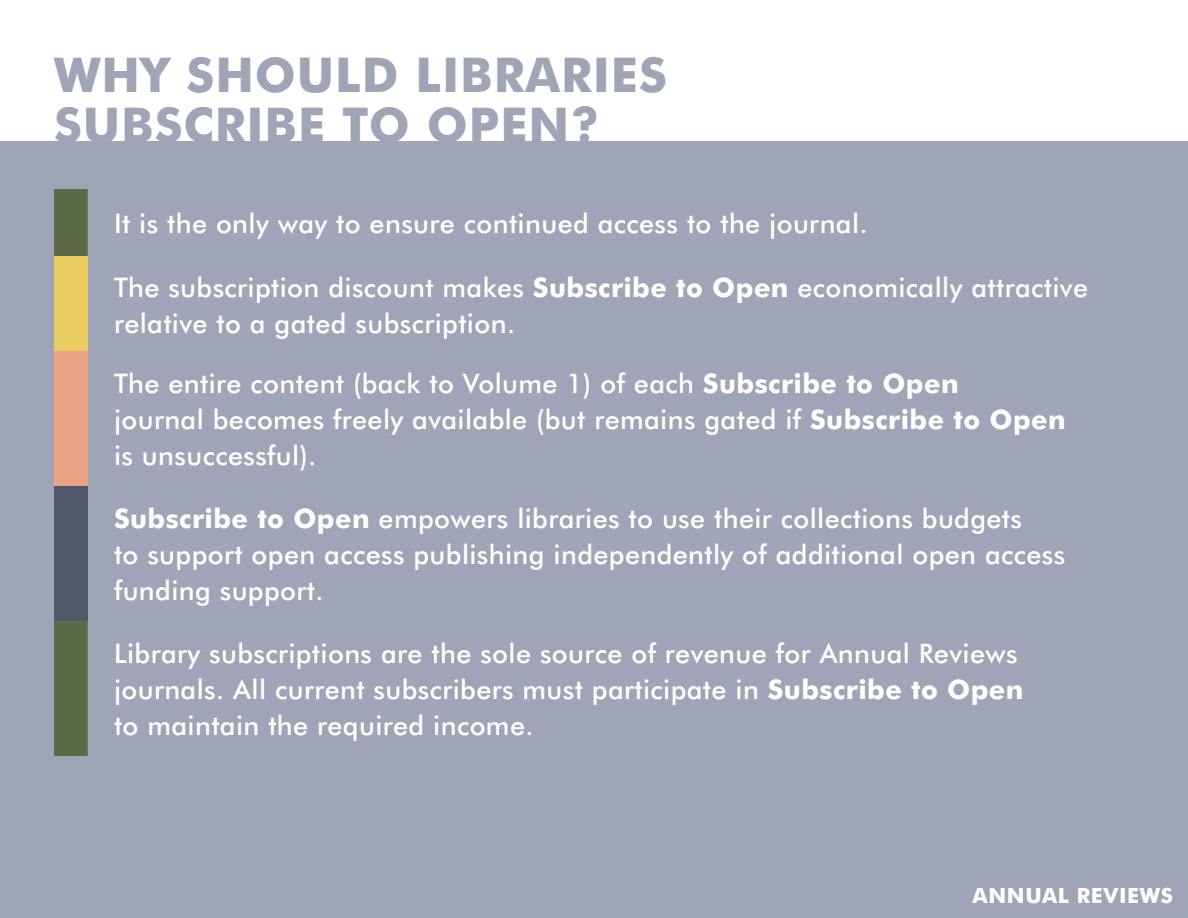
<style>
.page{position:relative;width:1188px;height:918px;background:#fff}
.page>*{position:absolute;margin:0;border:0;box-sizing:border-box;transform-origin:0 0}
.t1{font:700 48px/49.5px "Futura BT";letter-spacing:.02em;color:#9fa5b6}
.t2{font:500 27px/36px "Futura BT";letter-spacing:.015em;color:#fff}
.t3{font:700 21px "Futura BT";letter-spacing:.03em;color:#fff}
.s1{font-weight:700}
</style>
<div class="page">
<div style="left:0;top:142px;width:1188px;height:776px;background:#9fa5b6"></div>
<div style="left:54px;top:189px;width:34px;height:567px;background:#5c6a47"></div>
<div style="left:54px;top:256px;width:34px;height:95px;background:#ebce62"></div>
<div style="left:54px;top:351px;width:34px;height:135px;background:#eaa285"></div>
<div style="left:54px;top:486px;width:34px;height:135px;background:#52586a"></div>
<h1 class="t1" style="left:54px;top:50px;width:615px">WHY SHOULD LIBRARIES<br>SUBSCRIBE TO OPEN?</h1>
<p class="t2" style="left:114px;top:205px;width:755px">It is the only way to ensure continued access to the journal.</p>
<p class="t2" style="left:114px;top:269px;width:976px">The subscription discount makes <span class="s1">Subscribe to Open</span> economically attractive relative to a gated subscription.</p>
<p class="t2" style="left:114px;top:365px;width:953px">The entire content (back to Volume 1) of each <span class="s1">Subscribe to Open<br></span>journal becomes freely available (but remains gated if <span class="s1">Subscribe to Open </span>is unsuccessful).</p>
<p class="t2" style="left:114px;top:500px;width:953px"><span class="s1">Subscribe to Open</span> empowers libraries to use their collections budgets<br>to support open access publishing independently of additional open access funding support.</p>
<p class="t2" style="left:114px;top:635px;width:911px">Library subscriptions are the sole source of revenue for Annual Reviews journals. All current subscribers must participate in <span class="s1">Subscribe to Open </span>to maintain the required income.</p>
<p class="t3" style="left:973px;top:883px;width:202px">ANNUAL REVIEWS</p>
</div>
